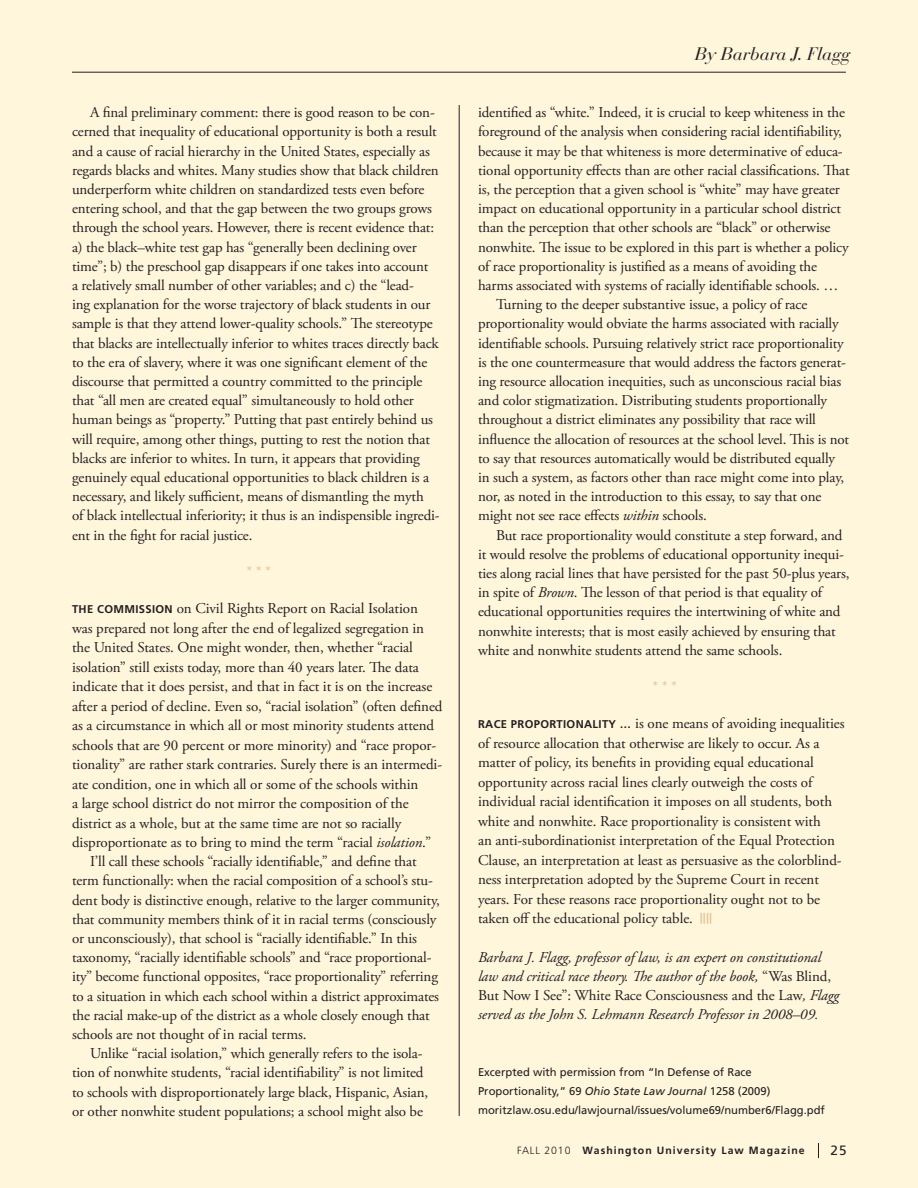
<style>
.page{position:relative;width:918px;height:1188px;background:#fff6dc}
.page>*{position:absolute;margin:0;border:0;box-sizing:border-box;transform-origin:0 0}
.t1{font:italic 18px "Bauer Bodoni Std";color:#231f20}
.t2{font:15px/19.2px "Adobe Garamond Pro";letter-spacing:-.01em;color:#231f20}
.t3{font:italic 15px/19.2px "Adobe Garamond Pro";letter-spacing:-.005em;color:#231f20}
.t4{font:15px "Adobe Garamond Pro";color:#e0c398}
.t5{font:13.5px "Frutiger LT Std";color:#231f20}
.t6{font:11.25px/19.2px "Frutiger LT Std";color:#231f20}
.t7{font:700 10.5px "Frutiger LT Std";letter-spacing:.1em;color:#231f20}
.s1{font-family:"Frutiger LT Std";font-weight:700;font-size:11.25px}
.s2{font-style:italic}
.s3{font-style:normal}
.s4{font-weight:300}
</style>
<div class="page">
<hr style="left:459px;top:105px;width:1px;height:1011px;background:#231f20">
<hr style="left:72px;top:72px;width:774px;height:1px;background:#231f20">
<svg style="left:818px;top:1143px;width:1px;height:15px"></svg>
<p class="t2" style="left:72px;top:103px;width:369px;text-indent:18px">A final preliminary comment: there is good reason to be con&shy;cerned that inequality of educational opportunity is both a result and a cause of racial hierarchy in the United States, especially as regards blacks and whites. Many studies show that black children underperform white children on standardized tests even before entering school, and that the gap between the two groups grows through the school years. However, there is recent evidence that: a) the black–white test gap has “generally been declining over time”; b) the preschool gap disappears if one takes into account<br>a relatively small number of other variables; and c) the “lead-<br>ing explanation for the worse trajectory of black students in our sample is that they attend lower-quality schools.” The stereotype that blacks are intellectually inferior to whites traces directly back to the era of slavery, where it was one significant element of the discourse that permitted a country committed to the principle that “all men are created equal” simultaneously to hold other human beings as “property.” Putting that past entirely behind us will require, among other things, putting to rest the notion that blacks are inferior to whites. In turn, it appears that providing genuinely equal educational opportunities to black children is a necessary, and likely sufficient, means of dismantling the myth<br>of black intellectual inferiority; it thus is an indispensible ingredi&shy;ent in the fight for racial justice.</p>
<p class="t4" style="left:246px;top:562px;width:26px">* * *</p>
<p class="t2" style="left:72px;top:599px;width:347px"><span class="s1">THE COMMISS ION</span> on Civil Rights Report on Racial Isolation</p>
<p class="t2" style="left:72px;top:619px;width:354px">was prepared not long after the end of legalized segregation in</p>
<p class="t2" style="left:72px;top:638px;width:342px">the United States. One might wonder, then, whether “racial</p>
<p class="t2" style="left:72px;top:658px;width:348px">isolation” still exists today, more than 40 years later. The data</p>
<p class="t2" style="left:72px;top:677px;width:362px">indicate that it does persist, and that in fact it is on the increase</p>
<p class="t2" style="left:72px;top:697px;width:372px">after a period of decline. Even so, “racial isolation” (often defined</p>
<p class="t2" style="left:72px;top:716px;width:364px">as a circumstance in which all or most minority students attend</p>
<p class="t2" style="left:72px;top:736px;width:366px">schools that are 90 percent or more minority) and “race propor-</p>
<p class="t2" style="left:72px;top:755px;width:372px">tionality” are rather stark contraries. Surely there is an intermedi-</p>
<p class="t2" style="left:72px;top:775px;width:348px">ate condition, one in which all or some of the schools within</p>
<p class="t2" style="left:72px;top:794px;width:338px">a large school district do not mirror the composition of the</p>
<p class="t2" style="left:72px;top:814px;width:331px">district as a whole, but at the same time are not so racially</p>
<p class="t2" style="left:72px;top:833px;width:361px">disproportionate as to bring to mind the term “racial <span class="s2">isolation</span>.”</p>
<p class="t2" style="left:90px;top:852px;width:328px">I’ll call these schools “racially identifiable,” and define that</p>
<p class="t2" style="left:72px;top:872px;width:362px">term functionally: when the racial composition of a school’s stu-</p>
<p class="t2" style="left:72px;top:891px;width:369px">dent body is distinctive enough, relative to the larger community,</p>
<p class="t2" style="left:72px;top:910px;width:366px">that community members think of it in racial terms (consciously</p>
<p class="t2" style="left:72px;top:929px;width:347px">or unconsciously), that school is “racially identifiable.” In this</p>
<p class="t2" style="left:72px;top:948px;width:361px">taxonomy, “racially identifiable schools” and “race proportional-</p>
<p class="t2" style="left:72px;top:968px;width:368px">ity” become functional opposites, “race proportionality” referring</p>
<p class="t2" style="left:72px;top:987px;width:369px">to a situation in which each school within a district approximates</p>
<p class="t2" style="left:72px;top:1006px;width:359px">the racial make-up of the district as a whole closely enough that</p>
<p class="t2" style="left:72px;top:1025px;width:236px">schools are not thought of in racial terms.</p>
<p class="t2" style="left:90px;top:1044px;width:334px">Unlike “racial isolation,” which generally refers to the isola-</p>
<p class="t2" style="left:72px;top:1064px;width:353px">tion of nonwhite students, “racial identifiability” is not limited</p>
<p class="t2" style="left:72px;top:1083px;width:358px">to schools with disproportionately large black, Hispanic, Asian,</p>
<p class="t2" style="left:72px;top:1102px;width:352px">or other nonwhite student populations; a school might also be</p>
<p class="t1" style="left:695px;top:43px;width:157px">By Barbara J. Flagg</p>
<p class="t2" style="left:478px;top:103px;width:369px">identified as “white.” Indeed, it is crucial to keep whiteness in the</p>
<p class="t2" style="left:478px;top:123px;width:365px">foreground of the analysis when considering racial identifiability,</p>
<p class="t2" style="left:478px;top:142px;width:366px">because it may be that whiteness is more determinative of educa-</p>
<p class="t2" style="left:478px;top:161px;width:373px">tional opportunity effects than are other racial classifications. That</p>
<p class="t2" style="left:478px;top:180px;width:363px">is, the perception that a given school is “white” may have greater</p>
<p class="t2" style="left:478px;top:199px;width:364px">impact on educational opportunity in a particular school district</p>
<p class="t2" style="left:478px;top:219px;width:354px">than the perception that other schools are “black” or otherwise</p>
<p class="t2" style="left:478px;top:238px;width:372px">nonwhite. The issue to be explored in this part is whether a policy</p>
<p class="t2" style="left:478px;top:257px;width:341px">of race proportionality is justified as a means of avoiding the</p>
<p class="t2" style="left:478px;top:276px;width:362px">harms associated with systems of racially identifiable schools. …</p>
<p class="t2" style="left:496px;top:295px;width:313px">Turning to the deeper substantive issue, a policy of race</p>
<p class="t2" style="left:478px;top:315px;width:362px">proportionality would obviate the harms associated with racially</p>
<p class="t2" style="left:478px;top:334px;width:367px">identifiable schools. Pursuing relatively strict race proportionality</p>
<p class="t2" style="left:478px;top:353px;width:369px">is the one countermeasure that would address the factors generat-</p>
<p class="t2" style="left:478px;top:372px;width:365px">ing resource allocation inequities, such as unconscious racial bias</p>
<p class="t2" style="left:478px;top:391px;width:351px">and color stigmatization. Distributing students proportionally</p>
<p class="t2" style="left:478px;top:411px;width:339px">throughout a district eliminates any possibility that race will</p>
<p class="t2" style="left:478px;top:430px;width:373px">influence the allocation of resources at the school level. This is not</p>
<p class="t2" style="left:478px;top:449px;width:359px">to say that resources automatically would be distributed equally</p>
<p class="t2" style="left:478px;top:468px;width:368px">in such a system, as factors other than race might come into play,</p>
<p class="t2" style="left:478px;top:487px;width:345px">nor, as noted in the introduction to this essay, to say that one</p>
<p class="t2" style="left:478px;top:507px;width:230px">might not see race effects <span class="s2">within</span> schools.</p>
<p class="t2" style="left:496px;top:526px;width:348px">But race proportionality would constitute a step forward, and</p>
<p class="t2" style="left:478px;top:545px;width:367px">it would resolve the problems of educational opportunity inequi-</p>
<p class="t2" style="left:478px;top:564px;width:373px">ties along racial lines that have persisted for the past 50-plus years,</p>
<p class="t2" style="left:478px;top:583px;width:346px">in spite of <span class="s2">Brown</span>. The lesson of that period is that equality of</p>
<p class="t2" style="left:478px;top:603px;width:364px">educational opportunities requires the intertwining of white and</p>
<p class="t2" style="left:478px;top:622px;width:359px">nonwhite interests; that is most easily achieved by ensuring that</p>
<p class="t2" style="left:478px;top:641px;width:306px">white and nonwhite students attend the same schools.</p>
<p class="t4" style="left:652px;top:677px;width:26px">* * *</p>
<p class="t2" style="left:478px;top:714px;width:368px"><span class="s1">RA CE PR OPORT IONAL ITY …</span> is one means of avoiding inequalities of resource allocation that otherwise are likely to occur. As a matter of policy, its benefits in providing equal educational opportunity across racial lines clearly outweigh the costs of individual racial identification it imposes on all students, both white and nonwhite. Race proportionality is consistent with<br>an anti-subordinationist interpretation of the Equal Protection Clause, an interpretation at least as persuasive as the colorblind&shy;ness interpretation adopted by the Supreme Court in recent years. For these reasons race proportionality ought not to be taken off the educational policy table. <sup>||||</sup></p>
<p class="t3" style="left:478px;top:948px;width:363px">Barbara J. Flagg, professor of law, is an expert on constitutional law and critical race theory. The author of the book, <span class="s3">“Was Blind, But Now I See”: White Race Consciousness and the Law</span>, Flagg served as the John S. Lehmann Research Professor in 2008–09.</p>
<p class="t6" style="left:478px;top:1063px;width:348px">Excerpted with permission from “In Defense of Race<br>Proportionality,” 69 <span class="s2">Ohio State Law Journal</span> 1258 (2009) moritzlaw.osu.edu/lawjournal/issues/volume69/number6/Flagg.pdf</p>
<p class="t7" style="left:517px;top:1144px;width:289px"><span class="s4">FALL 2010</span> WASHINGTON UNIVERSITY LAW MAGAZINE</p>
<p class="t5" style="left:831px;top:1142px;width:18px">25</p>
</div>
